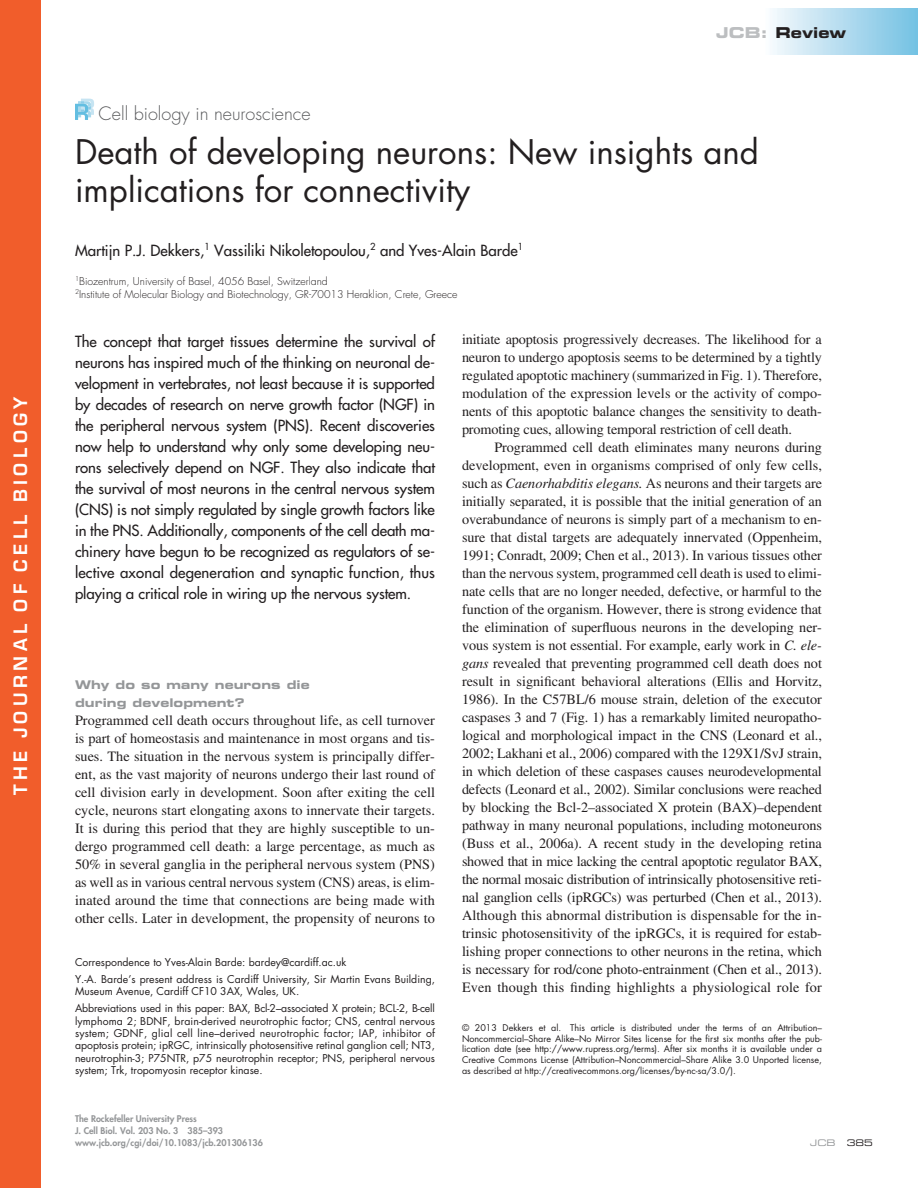
<style>
.page{position:relative;width:918px;height:1188px;background:#fff}
.page>*{position:absolute;margin:0;border:0;box-sizing:border-box;transform-origin:0 0}
.t1{font:33px/38.2px "Futura Std";color:#231f20}
.t2{font:300 18px "Futura Std";color:#58595b}
.t3{font:600 18px "Eurostile";letter-spacing:.25em;color:#fff}
.t4{font:500 15px/21px "Futura Std";color:#231f20;text-align:justify}
.t5{font:15px "Eurostile LT Std Bold Ex 2";color:#231f20}
.t6{font:14.25px/18px "Times LT Std";color:#231f20;text-align:justify}
.t7{font:12px/18px "Eurostile LT Std Bold Ex 2";letter-spacing:.005em;color:#949698}
.t8{font:10.5px/12.3px "Futura Std";color:#231f20}
.t9{font:300 10.5px/13.5px "Futura Std";color:#231f20}
.t10{font:9px/10.8px "Futura Std";color:#231f20;text-align:justify}
.t11{font:800 9px/12px "Futura Std";color:#949698}
.t12{font:9px "Eurostile LT Std Ex 2";color:#949698}
.t13{font:9px "Eurostile LT Std Ex 2";color:#231f20}
.s1{color:#bcbec0}
.s2{font-style:italic}
</style>
<div class="page">
<div style="left:763px;top:8px;width:155px;height:47px;background:linear-gradient(to right,#fbfcfe,#73c0e2)"></div>
<svg style="left:75px;top:99px;width:19px;height:21px"></svg>
<div style="left:0;top:0;width:40px;height:1188px;background:#f15d2b"></div>
<p class="t3" style="left:13px;top:795px;width:400px;rotate:-90deg">THE JOURNAL OF CELL BIOLOGY</p>
<p class="t5" style="left:716px;top:22px;width:132px"><span class="s1">JCB:</span> Review</p>
<p class="t2" style="left:99px;top:102px;width:214px">Cell biology in neuroscience</p>
<h1 class="t1" style="left:75px;top:133px;width:685px">Death of developing neurons: New insights and implications for connectivity</h1>
<p class="t4" style="left:75px;top:240px;width:450px">Martijn P.J. Dekkers,<sup>1</sup> Vassiliki Nikoletopoulou,<sup>2</sup> and Yves-Alain Barde<sup>1</sup></p>
<p class="t9" style="left:75px;top:275px;width:384px"><sup>1</sup>Biozentrum, University of Basel, 4056 Basel, Switzerland<br><sup>2</sup>Institute of Molecular Biology and Biotechnology, GR-70013 Heraklion, Crete, Greece</p>
<p class="t4" style="left:75px;top:331px;width:362px">The concept that target tissues determine the survival of neurons has inspired much of the thinking on neuronal de&shy;velopment in vertebrates, not least because it is supported by decades of research on nerve growth factor (NGF) in the peripheral nervous system (PNS). Recent discoveries now help to understand why only some developing neu&shy;rons selectively depend on NGF. They also indicate that the survival of most neurons in the central nervous system (CNS) is not simply regulated by single growth factors like in the PNS. Additionally, components of the cell death ma&shy;chinery have begun to be recognized as regulators of se&shy;lective axonal degeneration and synaptic function, thus playing a critical role in wiring up the nervous system.</p>
<p class="t7" style="left:75px;top:675px;width:236px">Why do so many neurons die during development?</p>
<p class="t6" style="left:75px;top:711px;width:362px">Programmed cell death occurs throughout life, as cell turnover is part of homeostasis and maintenance in most organs and tis&shy;sues. The situation in the nervous system is principally differ&shy;ent, as the vast majority of neurons undergo their last round of cell division early in development. Soon after exiting the cell cycle, neurons start elongating axons to innervate their targets.<br>It is during this period that they are highly susceptible to un&shy;dergo programmed cell death: a large percentage, as much as 50% in several ganglia in the peripheral nervous system (PNS) as well as in various central nervous system (CNS) areas, is elim&shy;inated around the time that connections are being made with other cells. Later in development, the propensity of neurons to</p>
<p class="t8" style="left:75px;top:954px;width:361px;line-height:16.8px">Correspondence to Yves-Alain Barde: bardey@cardiff.ac.uk<br>Y.-A. Barde’s present address is Cardiff University, Sir Martin Evans Building,</p>
<p class="t8" style="left:75px;top:983px;width:361px;line-height:16.8px">Museum Avenue, Cardiff CF10 3AX, Wales, UK.<br>Abbreviations used in this paper: BAX, Bcl-2–associated X protein; BCL-2, B-cell</p>
<p class="t8" style="left:75px;top:1015px;width:362px;text-align:justify">lymphoma 2; BDNF, brain-derived neurotrophic factor; CNS, central nervous system; GDNF, glial cell line–derived neurotrophic factor; IAP, inhibitor of apoptosis protein; ipRGC, intrinsically photosensitive retinal ganglion cell; NT3, neurotrophin-3; P75NTR, p75 neurotrophin receptor; PNS, peripheral nervous system; Trk, tropomyosin receptor kinase.</p>
<p class="t11" style="left:75px;top:1112px;width:189px">The Rockefeller University Press<br>J. Cell Biol. Vol. 203 No. 3 385–393 www.jcb.org/cgi/doi/10.1083/jcb.201306136</p>
<p class="t6" style="left:462px;top:330px;width:362px">initiate apoptosis progressively decreases. The likelihood for a neuron to undergo apoptosis seems to be determined by a tightly regulated apoptotic machinery (summarized in Fig. 1). Therefore, modulation of the expression levels or the activity of compo&shy;nents of this apoptotic balance changes the sensitivity to death&shy;promoting cues, allowing temporal restriction of cell death.</p>
<p class="t6" style="left:462px;top:438px;width:362px;text-indent:32px">Programmed cell death eliminates many neurons during development, even in organisms comprised of only few cells, such as <span class="s2">Caenorhabditis elegans.</span> As neurons and their targets are initially separated, it is possible that the initial generation of an overabundance of neurons is simply part of a mechanism to en&shy;sure that distal targets are adequately innervated (Oppenheim, 1991; Conradt, 2009; Chen et al., 2013). In various tissues other than the nervous system, programmed cell death is used to elimi&shy;nate cells that are no longer needed, defective, or harmful to the function of the organism. However, there is strong evidence that the elimination of superfluous neurons in the developing ner&shy;vous system is not essential. For example, early work in <span class="s2">C. ele&shy;gans</span> revealed that preventing programmed cell death does not result in significant behavioral alterations (Ellis and Horvitz, 1986). In the C57BL/6 mouse strain, deletion of the executor caspases 3 and 7 (Fig. 1) has a remarkably limited neuropatho&shy;logical and morphological impact in the CNS (Leonard et al., 2002; Lakhani et al., 2006) compared with the 129X1/SvJ strain, in which deletion of these caspases causes neurodevelopmental defects (Leonard et al., 2002). Similar conclusions were reached by blocking the Bcl-2–associated X protein (BAX)–dependent pathway in many neuronal populations, including motoneurons (Buss et al., 2006a). A recent study in the developing retina showed that in mice lacking the central apoptotic regulator BAX, the normal mosaic distribution of intrinsically photosensitive reti&shy;nal ganglion cells (ipRGCs) was perturbed (Chen et al., 2013).<br>Although this abnormal distribution is dispensable for the in&shy;trinsic photosensitivity of the ipRGCs, it is required for estab&shy;lishing proper connections to other neurons in the retina, which is necessary for rod/cone photo-entrainment (Chen et al., 2013).<br>Even though this finding highlights a physiological role for</p>
<p class="t10" style="left:462px;top:1022px;width:362px">© 2013 Dekkers et al. This article is distributed under the terms of an Attribution– Noncommercial–Share Alike–No Mirror Sites license for the first six months after the pub&shy;lication date (see http://www.rupress.org/terms). After six months it is available under a Creative Commons License (Attribution–Noncommercial–Share Alike 3.0 Unported license, as described at http://creativecommons.org/licenses/by-nc-sa/3.0/).</p>
<p class="t12" style="left:810px;top:1136px;width:27px">JCB</p>
<p class="t13" style="left:847px;top:1136px;width:28px">385</p>
</div>
